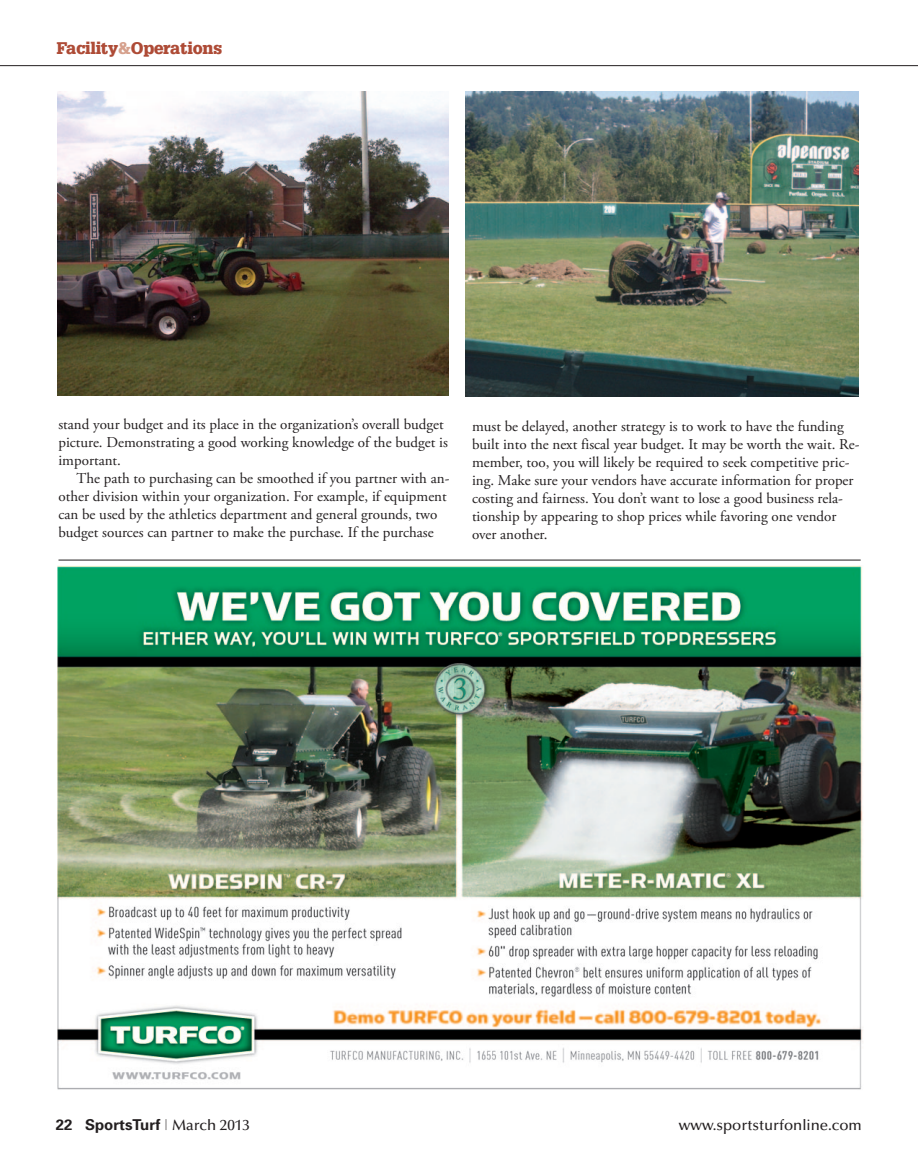
<style>
.page{position:relative;width:918px;height:1175px;background:#fff}
.page>*{position:absolute;margin:0;border:0;box-sizing:border-box;transform-origin:0 0}
.t1{font:900 16.5px "Glypha";letter-spacing:-.01em;color:#ae4b36}
.t2{font:15px/18px "Adobe Garamond Pro";color:#231f20}
.t3{font:500 15px "Optima";color:#231f20}
.t4{font:700 15px "Univers";color:#231f20}
.s1{color:#d6a18d}
.s2{font-weight:100;font-stretch:ultra-condensed}
.s3{font-family:"Optima";font-weight:500}
</style>
<div class="page">
<hr style="left:58px;top:560px;width:803px;height:1px;background:#231f20">
<hr style="left:0;top:65px;width:918px;height:1px;background:#231f20">
<img style="left:58px;top:92px;width:390px;height:304px">
<img style="left:466px;top:92px;width:392px;height:304px">
<img style="left:57px;top:566px;width:806px;height:524px">
<p class="t1" style="left:57px;top:38px;width:167px">Facility<span class="s1">&amp;</span>Operations</p>
<p class="t2" style="left:58px;top:416px;width:391px">stand your budget and its place in the organization’s overall budget picture. Demonstrating a good working knowledge of the budget is important.</p>
<p class="t2" style="left:58px;top:470px;width:393px;text-indent:18px">The path to purchasing can be smoothed if you partner with an&shy;other division within your organization. For example, if equipment can be used by the athletics department and general grounds, two budget sources can partner to make the purchase. If the purchase</p>
<p class="t2" style="left:472px;top:418px;width:389px">must be delayed, another strategy is to work to have the funding built into the next fiscal year budget. It may be worth the wait. Re&shy;member, too, you will likely be required to seek competitive pric&shy;ing. Make sure your vendors have accurate information for proper costing and fairness. You don’t want to lose a good business rela&shy;tionship by appearing to shop prices while favoring one vendor over another.</p>
<p class="t4" style="left:56px;top:1114px;width:195px">22 SportsTurf <span class="s2">|</span> <span class="s3">March 2013</span></p>
<p class="t3" style="left:679px;top:1116px;width:184px">www.sportsturfonline.com</p>
</div>
